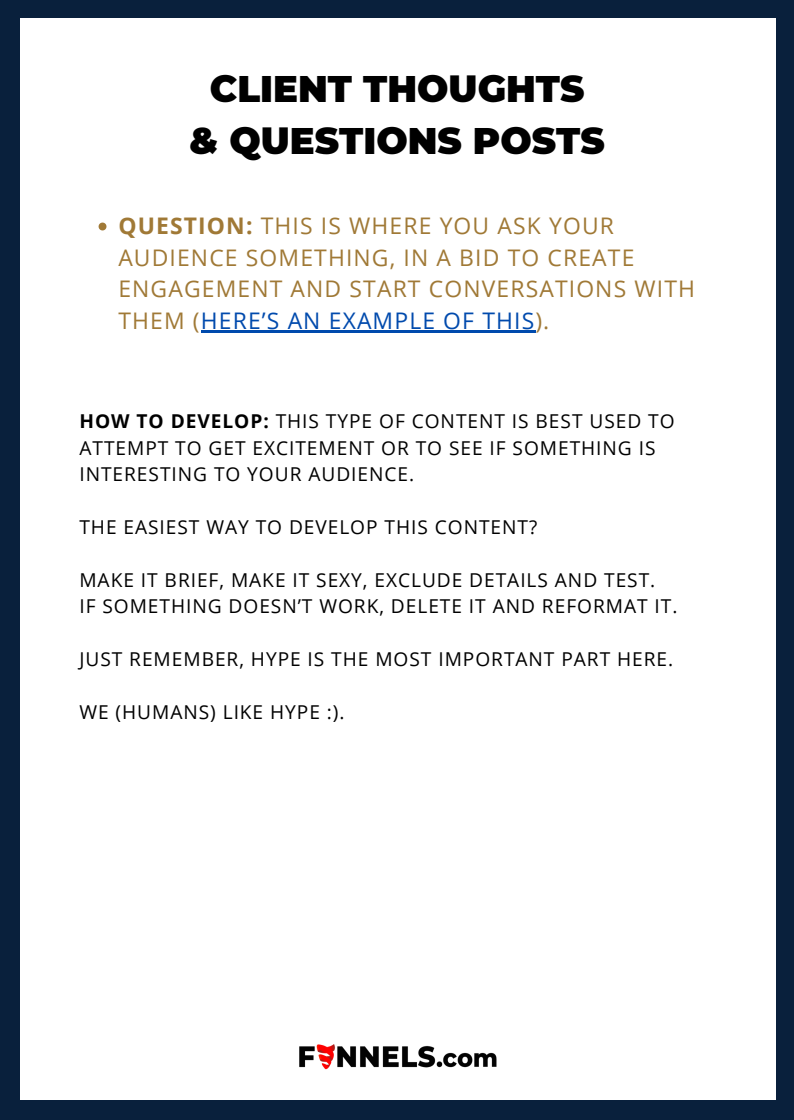
<style>
.page{position:relative;width:794px;height:1120px;background:#fff}
.page>*{position:absolute;margin:0;border:0;box-sizing:border-box;transform-origin:0 0}
.t1{font:900 36.97px "Montserrat";color:#000}
.t2{font:22.88px/31.5px "Open Sans";letter-spacing:.05em;color:#a07936}
.t3{font:19.12px/26.5px "Open Sans";letter-spacing:.05em;color:#000}
.s1{font-weight:700}
.s2{color:#004aad}
</style>
<div class="page">
<div style="left:0;top:0;width:793px;height:1119px;background:#09203c"></div>
<div style="left:20px;top:19px;width:755px;height:1081px;background:#fff"></div>
<svg style="left:98px;top:222px;width:8px;height:8px"></svg>
<hr style="left:201px;top:331px;width:334px;height:2px;background:#004aad">
<img style="left:299px;top:1044px;width:198px;height:26px">
<p class="t1" style="left:210px;top:66px;width:376px">CLIENT THOUGHTS</p>
<p class="t1" style="left:189px;top:118px;width:416px">&amp; QUESTIONS POSTS</p>
<p class="t2" style="left:118px;top:210px;width:578px"><span class="s1">QUESTION:</span> THIS IS WHERE YOU ASK YOUR AUDIENCE SOMETHING, IN A BID TO CREATE ENGAGEMENT AND START CONVERSATIONS WITH THEM (<span class="s2">HERE’S AN EXAMPLE OF THIS</span>).</p>
<p class="t3" style="left:79px;top:407px;width:596px"><span class="s1">HOW TO DEVELOP:</span> THIS TYPE OF CONTENT IS BEST USED TO<br>ATTEMPT TO GET EXCITEMENT OR TO SEE IF SOMETHING IS<br>INTERESTING TO YOUR AUDIENCE.</p>
<p class="t3" style="left:79px;top:513px;width:459px">THE EASIEST WAY TO DEVELOP THIS CONTENT?</p>
<p class="t3" style="left:79px;top:566px;width:577px">MAKE IT BRIEF, MAKE IT SEXY, EXCLUDE DETAILS AND TEST.</p>
<p class="t3" style="left:79px;top:592px;width:599px">IF SOMETHING DOESN’T WORK, DELETE IT AND REFORMAT IT.</p>
<p class="t3" style="left:79px;top:645px;width:595px">JUST REMEMBER, HYPE IS THE MOST IMPORTANT PART HERE.</p>
<p class="t3" style="left:79px;top:698px;width:266px">WE (HUMANS) LIKE HYPE :).</p>
</div>
